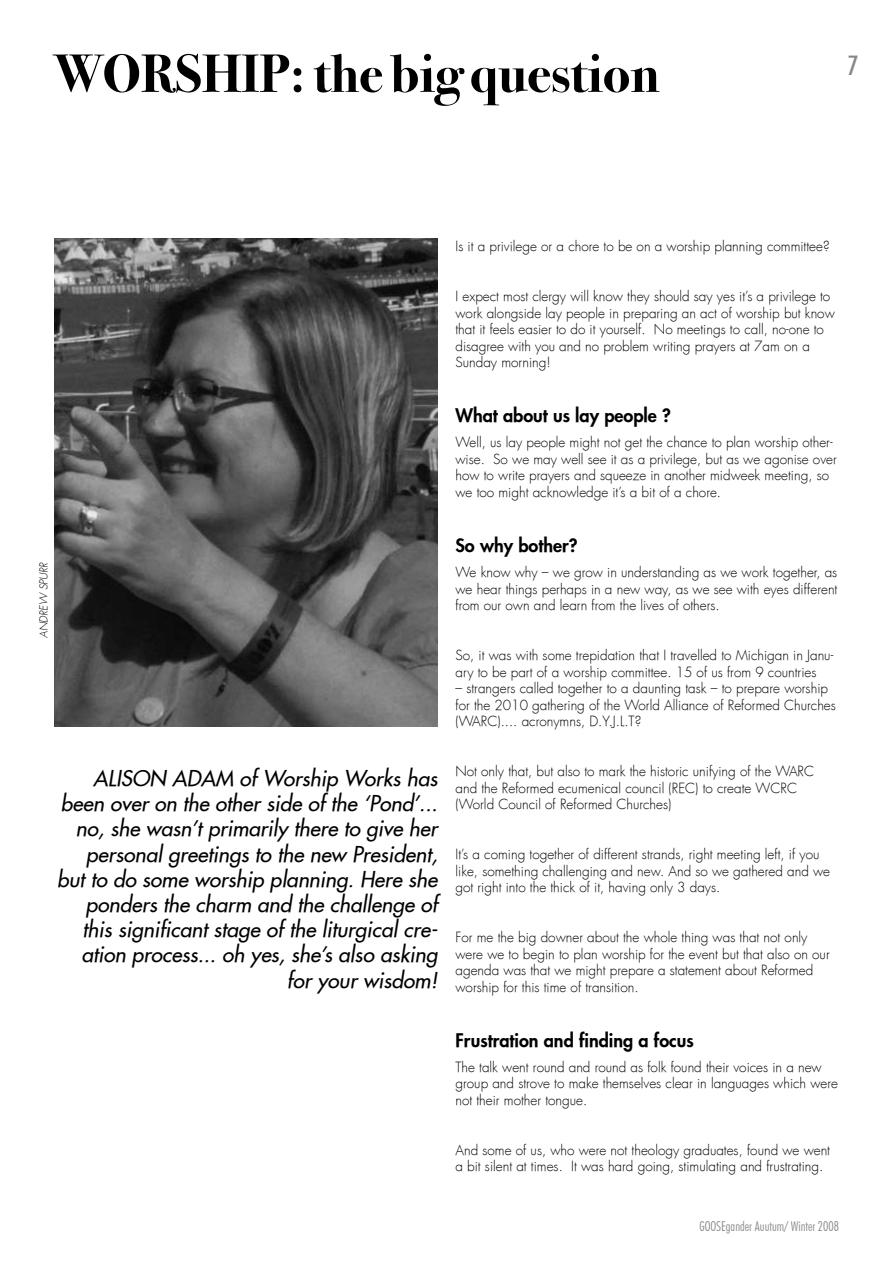
<style>
.page{position:relative;width:893px;height:1263px;background:#fff}
.page>*{position:absolute;margin:0;border:0;box-sizing:border-box;transform-origin:0 0}
.t1{font:54px "Bodoni Svty Two ITCTT Bold";color:#000}
.t2{font:500 condensed 27px "Futura BT";color:#87888a}
.t3{font:italic 21px/25.2px "Futura";color:#000;text-align:right}
.t4{font:800 18px "Futura";color:#000}
.t5{font:300 13.5px/16.5px "Futura";color:#000}
.t6{font:300 condensed 13.5px "Futura BT";color:#87888a}
.t7{font:italic 300 10.5px "Futura";color:#000}
</style>
<div class="page">
<img style="left:54px;top:238px;width:383px;height:489px">
<h1 class="t1" style="left:54px;top:29px;width:607px">WORSHIP: the big question</h1>
<h2 class="t2" style="left:848px;top:49px;width:12px">7</h2>
<p class="t7" style="left:37px;top:638px;width:77px;rotate:-90deg">ANDREW SPURR</p>
<p class="t3" style="left:57px;top:766px;width:382px">ALISON ADAM of Worship Works has been over on the other side of the ‘Pond’... no, she wasn’t primarily there to give her personal greetings to the new President, but to do some worship planning. Here she ponders the charm and the challenge of this significant stage of the liturgical cre&shy;ation process... oh yes, she’s also asking for your wisdom!</p>
<p class="t5" style="left:455px;top:238px;width:376px">Is it a privilege or a chore to be on a worship planning committee?</p>
<p class="t5" style="left:455px;top:288px;width:381px">I expect most clergy will know they should say yes it’s a privilege to work alongside lay people in preparing an act of worship but know that it feels easier to do it yourself. No meetings to call, no-one to disagree with you and no problem writing prayers at 7am on a Sunday morning!</p>
<h3 class="t4" style="left:455px;top:404px;width:217px">What about us lay people ?</h3>
<p class="t5" style="left:455px;top:435px;width:383px">Well, us lay people might not get the chance to plan worship other&shy;wise. So we may well see it as a privilege, but as we agonise over how to write prayers and squeeze in another midweek meeting, so we too might acknowledge it’s a bit of a chore.</p>
<h3 class="t4" style="left:455px;top:534px;width:123px">So why bother?</h3>
<p class="t5" style="left:455px;top:564px;width:383px;text-align:justify">We know why – we grow in understanding as we work together, as we hear things perhaps in a new way, as we see with eyes different from our own and learn from the lives of others.</p>
<p class="t5" style="left:455px;top:647px;width:379px">So, it was with some trepidation that I travelled to Michigan in Janu&shy;ary to be part of a worship committee. 15 of us from 9 countries</p>
<p class="t5" style="left:455px;top:680px;width:382px">– strangers called together to a daunting task – to prepare worship for the 2010 gathering of the World Alliance of Reformed Churches (WARC).... acronymns, D.Y.J.L.T?</p>
<p class="t5" style="left:455px;top:763px;width:360px">Not only that, but also to mark the historic unifying of the WARC and the Reformed ecumenical council (REC) to create WCRC (World Council of Reformed Churches)</p>
<p class="t5" style="left:455px;top:846px;width:376px">It’s a coming together of different strands, right meeting left, if you like, something challenging and new. And so we gathered and we got right into the thick of it, having only 3 days.</p>
<p class="t5" style="left:455px;top:929px;width:376px">For me the big downer about the whole thing was that not only were we to begin to plan worship for the event but that also on our agenda was that we might prepare a statement about Reformed worship for this time of transition.</p>
<h3 class="t4" style="left:455px;top:1029px;width:240px">Frustration and finding a focus</h3>
<p class="t5" style="left:455px;top:1059px;width:384px">The talk went round and round as folk found their voices in a new group and strove to make themselves clear in languages which were not their mother tongue.</p>
<p class="t5" style="left:455px;top:1142px;width:376px">And some of us, who were not theology graduates, found we went a bit silent at times. It was hard going, stimulating and frustrating.</p>
<p class="t6" style="left:699px;top:1218px;width:141px">GOOSEgander Auutum/ Winter 2008</p>
</div>
